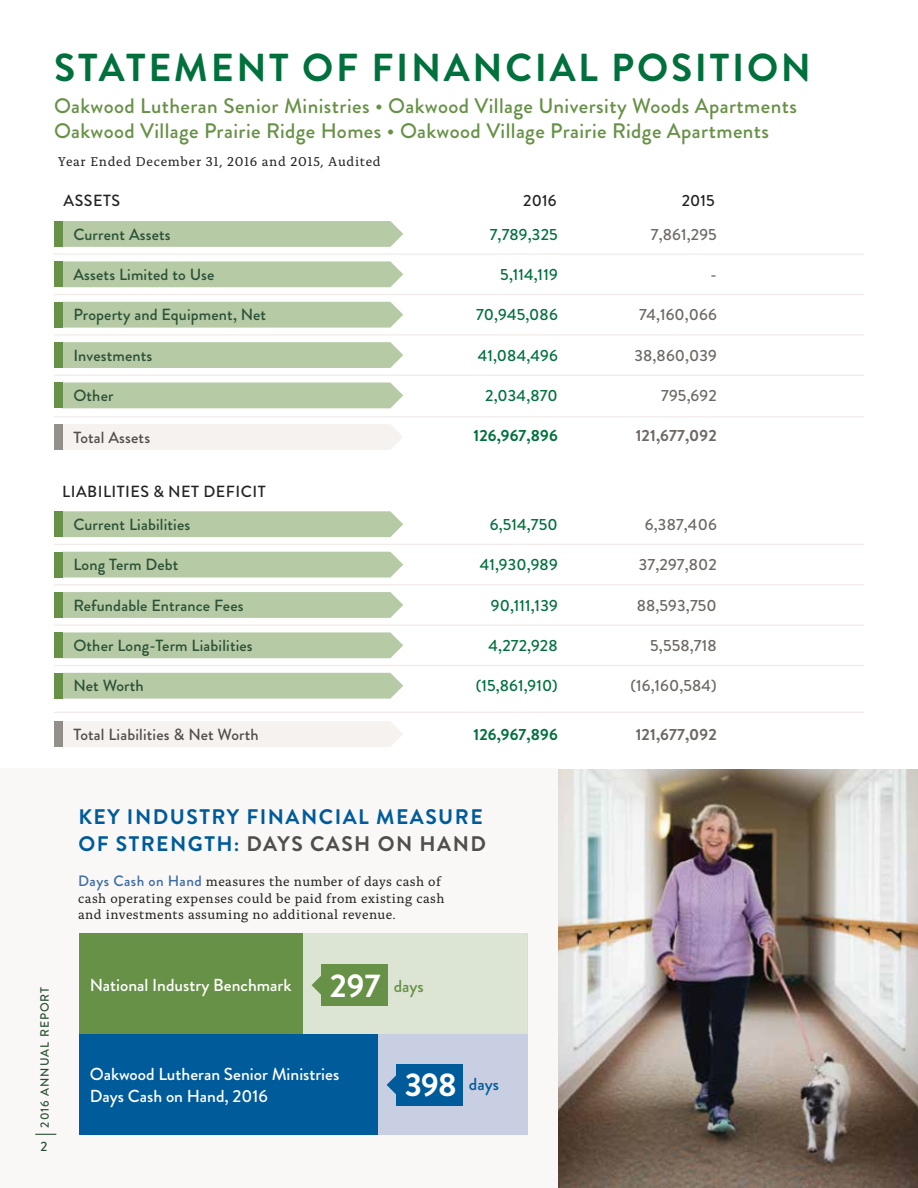
<style>
.page{position:relative;width:918px;height:1188px;background:#fff}
.page>*{position:absolute;margin:0;border:0;box-sizing:border-box;transform-origin:0 0}
.t1{font:700 39px "Brandon Grotesque";letter-spacing:.07em;color:#00703c}
.t2{font:700 32.85px "Brandon Grotesque";color:#fff}
.t3{font:700 21.15px/26.5px "Brandon Grotesque";letter-spacing:.07em;color:#005b9a}
.t4{font:500 21px/25.7px "Brandon Grotesque";letter-spacing:.02em;color:#679146}
.t5{font:500 17.4px/22.5px "Brandon Grotesque";color:#fff}
.t6{font:500 17.4px "Brandon Grotesque";color:#679146}
.t7{font:500 17.4px "Brandon Grotesque";color:#005b9a}
.t8{font:500 16.2px "Brandon Grotesque";letter-spacing:.01em;color:#2b5135}
.t9{font:500 16.2px "Brandon Grotesque";letter-spacing:.01em;color:#00703c}
.t10{font:500 16.2px "Brandon Grotesque";letter-spacing:.01em;color:#6d6863}
.t11{font:500 16.2px "Brandon Grotesque";letter-spacing:.03em;color:#242323}
.t12{font:500 16.2px "Brandon Grotesque";letter-spacing:.01em;color:#514e4b}
.t13{font:700 16.2px "Brandon Grotesque";letter-spacing:.01em;color:#00703c}
.t14{font:700 16.2px "Brandon Grotesque";letter-spacing:.01em;color:#6d6863}
.t15{font:13.5px/16.2px "Alda OT";letter-spacing:.03em;color:#242323}
.t16{font:13.5px "Alda OT";letter-spacing:.05em;color:#242323}
.t17{font:500 13.5px "Brandon Grotesque";color:#2b5135}
.t18{font:500 12px "Brandon Grotesque";letter-spacing:.08em;color:#2b5135}
.s1{color:#514e4b}
.s2{font-family:"Brandon Grotesque";font-weight:500;font-size:15px;color:#3d6ba4}
.s3{font-weight:700;font-size:32.85px;color:#fff}
</style>
<div class="page">
<img style="left:558px;top:769px;width:360px;height:419px">
<div style="left:0;top:769px;width:557px;height:419px;background:#f9f8f6"></div>
<div style="left:62px;top:424px;width:341px;height:26px;background:#f6f2ef"></div>
<hr style="left:54px;top:416px;width:810px;height:2px;background:#efe9e5">
<div style="left:54px;top:424px;width:8px;height:26px;background:#938f8b"></div>
<div style="left:62px;top:221px;width:341px;height:26px;background:#b6caa6"></div>
<div style="left:62px;top:302px;width:341px;height:26px;background:#b6caa6"></div>
<div style="left:62px;top:342px;width:341px;height:26px;background:#b6caa6"></div>
<div style="left:62px;top:261px;width:341px;height:26px;background:#b6caa6"></div>
<div style="left:62px;top:383px;width:341px;height:25px;background:#b6caa6"></div>
<hr style="left:54px;top:253px;width:810px;height:2px;background:#efe9e5">
<hr style="left:54px;top:334px;width:810px;height:2px;background:#efe9e5">
<hr style="left:54px;top:294px;width:810px;height:1px;background:#efe9e5">
<hr style="left:54px;top:375px;width:810px;height:1px;background:#efe9e5">
<div style="left:54px;top:221px;width:8px;height:26px;background:#679146"></div>
<div style="left:54px;top:302px;width:8px;height:26px;background:#679146"></div>
<div style="left:54px;top:342px;width:8px;height:26px;background:#679146"></div>
<div style="left:54px;top:261px;width:8px;height:26px;background:#679146"></div>
<div style="left:54px;top:383px;width:8px;height:25px;background:#679146"></div>
<div style="left:62px;top:511px;width:341px;height:26px;background:#b6caa6"></div>
<div style="left:62px;top:552px;width:341px;height:26px;background:#b6caa6"></div>
<div style="left:62px;top:592px;width:341px;height:26px;background:#b6caa6"></div>
<div style="left:62px;top:632px;width:341px;height:26px;background:#b6caa6"></div>
<div style="left:62px;top:673px;width:341px;height:26px;background:#b6caa6"></div>
<div style="left:62px;top:721px;width:341px;height:26px;background:#f6f2ef"></div>
<hr style="left:54px;top:544px;width:810px;height:1px;background:#efe9e5">
<hr style="left:54px;top:584px;width:810px;height:1px;background:#efe9e5">
<hr style="left:54px;top:624px;width:810px;height:2px;background:#efe9e5">
<hr style="left:54px;top:665px;width:810px;height:1px;background:#efe9e5">
<hr style="left:54px;top:712px;width:810px;height:1px;background:#efe9e5">
<div style="left:54px;top:511px;width:8px;height:26px;background:#679146"></div>
<div style="left:54px;top:552px;width:8px;height:26px;background:#679146"></div>
<div style="left:54px;top:592px;width:8px;height:26px;background:#679146"></div>
<div style="left:54px;top:632px;width:8px;height:26px;background:#679146"></div>
<div style="left:54px;top:673px;width:8px;height:26px;background:#679146"></div>
<div style="left:54px;top:721px;width:8px;height:26px;background:#938f8b"></div>
<div style="left:79px;top:933px;width:223px;height:101px;background:#679146"></div>
<div style="left:299px;top:933px;width:228px;height:101px;background:#dce5d4"></div>
<div style="left:299px;top:1034px;width:228px;height:101px;background:#c9cfe2"></div>
<div style="left:397px;top:1064px;width:66px;height:42px;background:#005b9a"></div>
<svg style="left:387px;top:1075px;width:10px;height:20px"></svg>
<div style="left:322px;top:964px;width:66px;height:42px;background:#679146"></div>
<svg style="left:312px;top:975px;width:10px;height:20px"></svg>
<div style="left:79px;top:1034px;width:298px;height:101px;background:#005b9a"></div>
<svg style="left:35px;top:1134px;width:21px;height:1px"></svg>
<h1 class="t1" style="left:54px;top:41px;width:758px">STATEMENT OF FINANCIAL POSITION</h1>
<p class="t4" style="left:54px;top:93px;width:745px">Oakwood Lutheran Senior Ministries • Oakwood Village University Woods Apartments<br>Oakwood Village Prairie Ridge Homes • Oakwood Village Prairie Ridge Apartments</p>
<p class="t16" style="left:58px;top:156px;width:324px">Year Ended December 31, 2016 and 2015, Audited</p>
<p class="t11" style="left:64px;top:190px;width:58px">ASSETS</p>
<p class="t11" style="left:523px;top:190px;width:35px">2016</p>
<p class="t11" style="left:682px;top:190px;width:35px">2015</p>
<p class="t8" style="left:73px;top:223px;width:99px">Current Assets</p>
<p class="t9" style="left:490px;top:223px;width:70px">7,789,325</p>
<p class="t10" style="left:651px;top:223px;width:67px">7,861,295</p>
<p class="t8" style="left:73px;top:263px;width:142px">Assets Limited to Use</p>
<p class="t8" style="left:73px;top:304px;width:194px">Property and Equipment, Net</p>
<p class="t8" style="left:73px;top:344px;width:80px">Investments</p>
<p class="t8" style="left:73px;top:384px;width:42px">Other</p>
<p class="t12" style="left:73px;top:426px;width:78px">Total Assets</p>
<p class="t9" style="left:500px;top:263px;width:59px">5,114,119</p>
<p class="t10" style="left:710px;top:263px;width:8px">-</p>
<p class="t9" style="left:476px;top:304px;width:83px">70,945,086</p>
<p class="t10" style="left:639px;top:304px;width:79px">74,160,066</p>
<p class="t9" style="left:478px;top:344px;width:81px">41,084,496</p>
<p class="t10" style="left:635px;top:344px;width:84px">38,860,039</p>
<p class="t9" style="left:485px;top:384px;width:74px">2,034,870</p>
<p class="t10" style="left:661px;top:384px;width:57px">795,692</p>
<p class="t13" style="left:473px;top:425px;width:86px">126,967,896</p>
<p class="t14" style="left:636px;top:425px;width:83px">121,677,092</p>
<p class="t11" style="left:62px;top:480px;width:205px">LIABILITIES &amp; NET DEFICIT</p>
<p class="t8" style="left:73px;top:513px;width:118px">Current Liabilities</p>
<p class="t9" style="left:490px;top:513px;width:69px">6,514,750</p>
<p class="t10" style="left:645px;top:513px;width:73px">6,387,406</p>
<p class="t9" style="left:480px;top:553px;width:79px">41,930,989</p>
<p class="t10" style="left:639px;top:553px;width:79px">37,297,802</p>
<p class="t9" style="left:491px;top:594px;width:68px">90,111,139</p>
<p class="t10" style="left:637px;top:594px;width:82px">88,593,750</p>
<p class="t9" style="left:489px;top:634px;width:71px">4,272,928</p>
<p class="t10" style="left:650px;top:634px;width:68px">5,558,718</p>
<p class="t9" style="left:476px;top:675px;width:83px">(15,861,910)</p>
<p class="t10" style="left:631px;top:675px;width:88px">(16,160,584)</p>
<p class="t13" style="left:473px;top:723px;width:86px">126,967,896</p>
<p class="t14" style="left:636px;top:723px;width:83px">121,677,092</p>
<p class="t8" style="left:73px;top:553px;width:107px">Long Term Debt</p>
<p class="t8" style="left:73px;top:594px;width:172px">Refundable Entrance Fees</p>
<p class="t8" style="left:73px;top:634px;width:181px">Other Long-Term Liabilities</p>
<p class="t8" style="left:73px;top:675px;width:72px">Net Worth</p>
<p class="t12" style="left:73px;top:723px;width:187px">Total Liabilities &amp; Net Worth</p>
<p class="t18" style="left:37px;top:1128px;width:142px;rotate:-90deg">2016 ANNUAL REPORT</p>
<p class="t17" style="left:41px;top:1137px;width:8px">2</p>
<h3 class="t3" style="left:78px;top:804px;width:409px">KEY INDUSTRY FINANCIAL MEASURE<br>OF STRENGTH: <span class="s1">DAYS CASH ON HAND</span></h3>
<p class="t15" style="left:78px;top:875px;width:368px"><span class="s2">Days Cash on Hand</span> measures the number of days cash of cash operating expenses could be paid from existing cash and investments assuming no additional revenue.</p>
<p class="t5" style="left:90px;top:974px;width:203px">National Industry Benchmark</p>
<p class="t6" style="left:330px;top:974px;width:96px"><span class="s3">297</span> days</p>
<p class="t5" style="left:90px;top:1063px;width:251px">Oakwood Lutheran Senior Ministries<br>Days Cash on Hand, 2016</p>
<h2 class="t2" style="left:405px;top:1062px;width:54px">398</h2>
<p class="t7" style="left:469px;top:1072px;width:32px">days</p>
</div>
